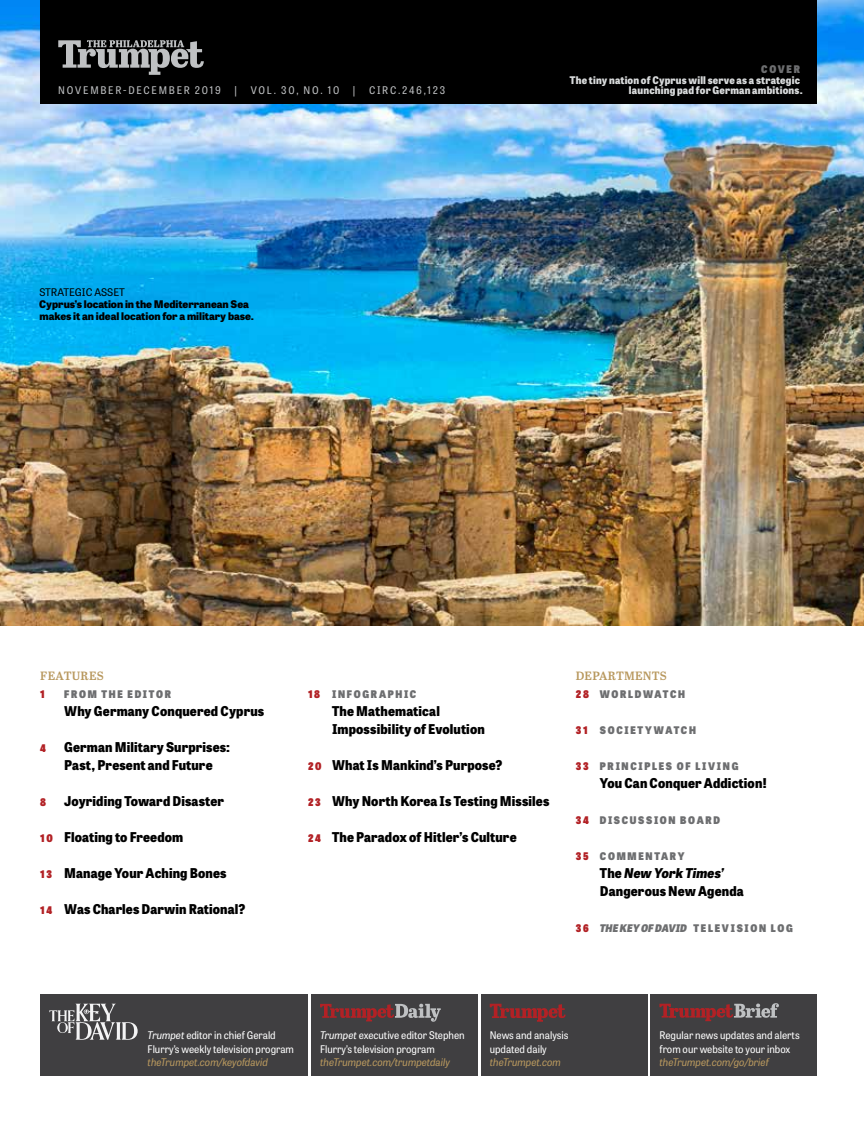
<style>
.page{position:relative;width:864px;height:1134px;background:#fff}
.page>*{position:absolute;margin:0;border:0;box-sizing:border-box;transform-origin:0 0}
.t1{font:800 13.5px/18px "Tablet Gothic Narrow";letter-spacing:.01em;color:#000}
.t2{font:600 12px "Abril Text";letter-spacing:.015em;color:#b8985e}
.t3{font:10.5px/13.5px "Tablet Gothic Narrow";color:#fff}
.t4{font:800 10.5px "Tablet Gothic Narrow";letter-spacing:.165em;color:#6d6e70}
.t5{font:italic 10.5px "Tablet Gothic Narrow";color:#b8985e}
.t6{font:800 10.5px/12px "Tablet Gothic";letter-spacing:-.005em;color:#000}
.t7{font:800 10.5px/10.5px "Tablet Gothic Narrow";letter-spacing:.02em;color:#d9dbdc;text-align:right}
.t8{font:10.5px "Tablet Gothic Narrow";letter-spacing:.165em;color:#bfc1c3}
.t9{font:italic 800 10.5px "Tablet Gothic Narrow";letter-spacing:.015em;color:#6d6e70}
.t10{font:10.5px "Tablet Gothic";color:#000}
.t11{font:800 10.5px "Tablet Gothic Narrow";color:#b22125}
.s1{font-size:10.5px;color:#b22125}
.s2{color:#b22125}
.s3{font-style:italic}
.s4{font-style:normal;color:#b22125}
.s5{font-style:normal}
</style>
<div class="page">
<img style="left:0;top:0;width:864px;height:626px">
<div style="left:40px;top:994px;width:268px;height:82px;background:#403f41"></div>
<div style="left:651px;top:994px;width:166px;height:82px;background:#403f41"></div>
<div style="left:311px;top:994px;width:167px;height:82px;background:#403f41"></div>
<div style="left:481px;top:994px;width:167px;height:82px;background:#403f41"></div>
<svg style="left:490px;top:1004px;width:76px;height:18px"></svg>
<svg style="left:49px;top:1004px;width:89px;height:36px"></svg>
<div style="left:40px;top:0;width:777px;height:104px;background:#000"></div>
<svg style="left:58px;top:40px;width:146px;height:35px"></svg>
<svg style="left:320px;top:1004px;width:121px;height:18px"></svg>
<svg style="left:659px;top:1003px;width:120px;height:18px"></svg>
<p class="t8" style="left:58px;top:83px;width:164px">NOVEMBER-DECEMBER 2019</p>
<p class="t8" style="left:235px;top:83px;width:4px">|</p>
<p class="t8" style="left:251px;top:83px;width:90px">VOL. 30, NO. 10</p>
<p class="t8" style="left:353px;top:83px;width:4px">|</p>
<p class="t8" style="left:369px;top:83px;width:78px">CIRC.246,123</p>
<p class="t10" style="left:39px;top:285px;width:87px">STRATEGIC ASSET</p>
<p class="t6" style="left:39px;top:297px;width:216px">Cyprus’s location in the Mediterranean Sea makes it an ideal location for a military base.</p>
<p class="t4" style="left:761px;top:62px;width:40px">COVER</p>
<p class="t7" style="left:570px;top:74px;width:234px">The tiny nation of Cyprus will serve as a strategic launching pad for German ambitions.</p>
<p class="t2" style="left:40px;top:667px;width:65px">FEATURES</p>
<p class="t11" style="left:40px;top:686px;width:6px">1</p>
<p class="t4" style="left:64px;top:686px;width:108px">FROM THE EDITOR</p>
<p class="t1" style="left:64px;top:701px;width:202px">Why Germany Conquered Cyprus</p>
<p class="t11" style="left:40px;top:740px;width:7px">4</p>
<p class="t1" style="left:64px;top:737px;width:167px">German Military Surprises:<br>Past, Present and Future</p>
<p class="t11" style="left:40px;top:794px;width:7px">8</p>
<p class="t1" style="left:64px;top:791px;width:161px">Joyriding Toward Disaster</p>
<p class="t1" style="left:40px;top:827px;width:144px"><span class="s1">10</span> Floating to Freedom</p>
<p class="t1" style="left:40px;top:863px;width:188px"><span class="s1">1 3</span> Manage Your Aching Bones</p>
<p class="t1" style="left:40px;top:899px;width:206px"><span class="s1">1 4</span> Was Charles Darwin Rational?</p>
<p class="t4" style="left:308px;top:686px;width:110px"><span class="s2">18</span> INFOGRAPHIC</p>
<p class="t1" style="left:332px;top:701px;width:154px">The Mathematical<br>Impossibility of Evolution</p>
<p class="t1" style="left:308px;top:755px;width:195px"><span class="s1">2 0</span> What Is Mankind’s Purpose?</p>
<p class="t1" style="left:308px;top:791px;width:243px"><span class="s1">2 3</span> Why North Korea Is Testing Missiles</p>
<p class="t1" style="left:308px;top:827px;width:210px"><span class="s1">2 4</span> The Paradox of Hitler’s Culture</p>
<p class="t2" style="left:576px;top:667px;width:92px">DEPARTMENTS</p>
<p class="t4" style="left:576px;top:686px;width:111px"><span class="s2">28</span> WORLDWATCH</p>
<p class="t4" style="left:576px;top:722px;width:122px"><span class="s2">31</span> SOCIETYWATCH</p>
<p class="t4" style="left:576px;top:758px;width:164px"><span class="s2">33</span> PRINCIPLES OF LIVING</p>
<p class="t1" style="left:600px;top:773px;width:169px">You Can Conquer Addiction!</p>
<p class="t4" style="left:576px;top:812px;width:146px"><span class="s2">34</span> DISCUSSION BOARD</p>
<p class="t4" style="left:576px;top:848px;width:110px"><span class="s2">35</span> COMMENTARY</p>
<p class="t1" style="left:600px;top:863px;width:145px">The <span class="s3">New York Times’<br></span>Dangerous New Agenda</p>
<p class="t9" style="left:576px;top:920px;width:218px"><span class="s4">36</span> THE KEY OF DAVID <span class="s5">TELEVISION LOG</span></p>
<p class="t3" style="left:148px;top:1028px;width:148px"><span class="s3">Trumpet</span> editor in chief Gerald<br>Flurry’s weekly television program</p>
<p class="t5" style="left:148px;top:1055px;width:122px">theTrumpet.com/keyofdavid</p>
<p class="t3" style="left:320px;top:1028px;width:146px"><span class="s3">Trumpet</span> executive editor Stephen<br>Flurry’s television program</p>
<p class="t5" style="left:320px;top:1055px;width:131px">theTrumpet.com/trumpetdaily</p>
<p class="t3" style="left:490px;top:1028px;width:80px">News and analysis updated daily</p>
<p class="t5" style="left:490px;top:1055px;width:73px">theTrumpet.com</p>
<p class="t3" style="left:660px;top:1028px;width:142px">Regular news updates and alerts from our website to your inbox</p>
<p class="t5" style="left:660px;top:1055px;width:111px">theTrumpet.com/go/brief</p>
</div>
